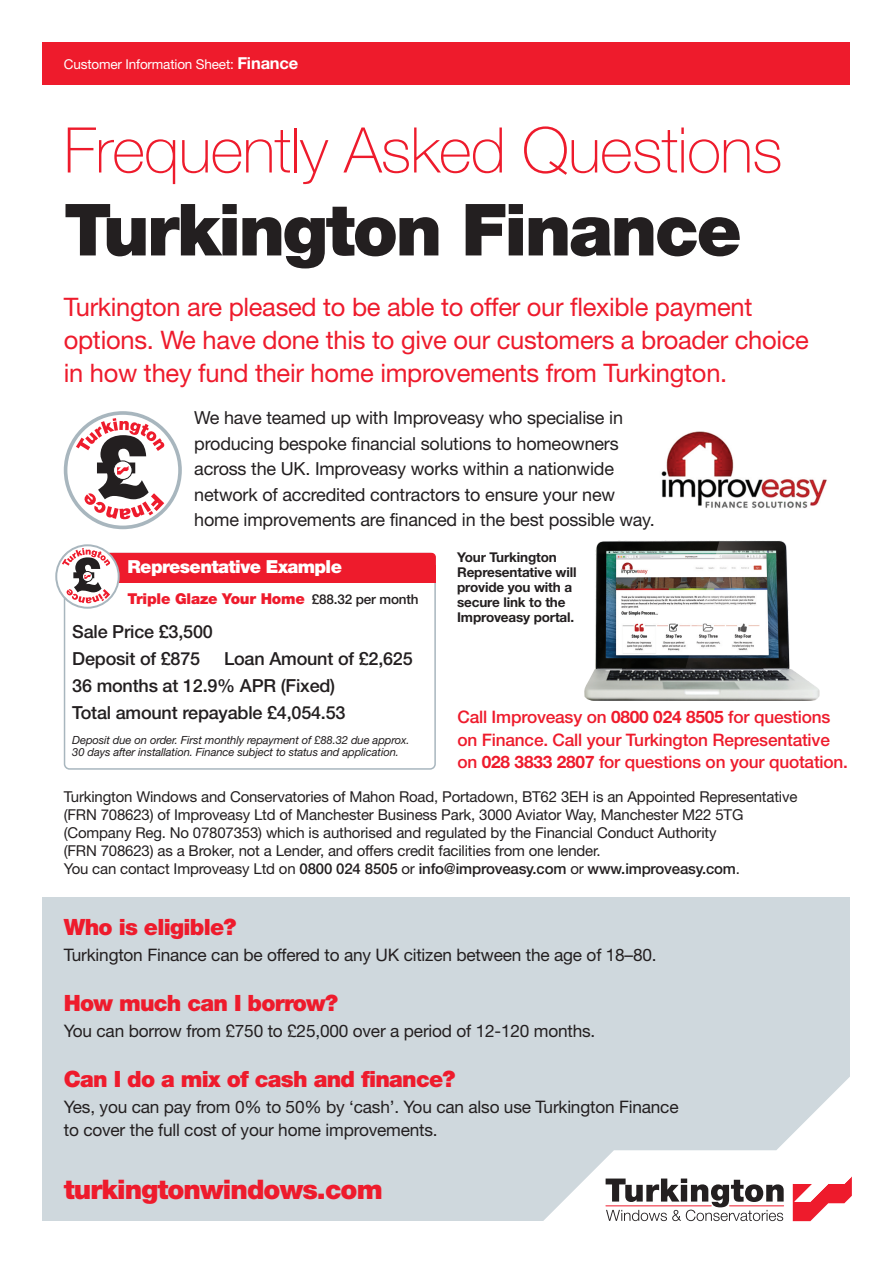
<style>
.page{position:relative;width:893px;height:1263px;background:#fff}
.page>*{position:absolute;margin:0;border:0;box-sizing:border-box;transform-origin:0 0}
.t1{font:900 72px "Helvetica Neue";letter-spacing:-.035em;color:#231f20}
.t2{font:100 63px "Helvetica Neue";letter-spacing:-.01em;color:#ee1b2c}
.t3{font:900 27px "Helvetica Neue";letter-spacing:-.035em;color:#ee1b2c}
.t4{font:25.5px/33px "Helvetica Neue";letter-spacing:-.01em;color:#ee1b2c}
.t5{font:900 22.5px "Helvetica Neue";letter-spacing:-.035em;color:#ee1b2c}
.t6{font:18px/25.5px "Helvetica Neue";letter-spacing:-.01em;color:#231f20}
.t7{font:500 18px/27px "Helvetica Neue";letter-spacing:-.01em;color:#231f20}
.t8{font:900 18px "Helvetica Neue";letter-spacing:-.035em;color:#fff}
.t9{font:17.25px/22.5px "Helvetica Neue";letter-spacing:-.01em;color:#231f20}
.t10{font:500 17.25px/22.5px "Helvetica Neue";letter-spacing:-.01em;color:#ee1b2c}
.t11{font:15px/18px "Helvetica Neue";letter-spacing:-.01em;color:#231f20}
.t12{font:900 15px "Helvetica Neue";letter-spacing:-.015em;color:#ee1b2c}
.t13{font:700 13.5px/15px "Helvetica Neue";letter-spacing:-.01em;color:#231f20}
.t14{font:13.5px "Helvetica Neue";letter-spacing:-.01em;color:#fff}
.t15{font:italic 11.25px/12px "Helvetica Neue";letter-spacing:-.01em;color:#231f20}
.s1{font-weight:700;font-size:16.5px}
.s2{font-weight:500;font-size:13.5px;color:#231f20}
.s3{font-weight:700}
.s4{font-weight:500}
</style>
<div class="page">
<div style="left:43px;top:897px;width:807px;height:323px;background:#cfd8dd"></div>
<div style="left:43px;top:43px;width:807px;height:42px;background:#ee1b2c"></div>
<svg style="left:517px;top:1077px;width:333px;height:145px"></svg>
<svg style="left:793px;top:1176px;width:59px;height:45px;background:#f68e97"></svg>
<svg style="left:606px;top:1178px;width:178px;height:43px;background:#b1aeae"></svg>
<hr style="left:729px;top:1205px;width:55px;height:1px;background:#ee1b2c">
<hr style="left:606px;top:1205px;width:105px;height:1px;background:#ee1b2c">
<img style="left:584px;top:540px;width:236px;height:161px">
<img style="left:661px;top:431px;width:166px;height:77px">
<svg style="left:64px;top:411px;width:118px;height:118px"></svg>
<div style="left:67px;top:415px;width:111px;height:111px;background:#fff;border-radius:50%"></div>
<svg style="left:76px;top:418px;width:89px;height:101px"></svg>
<svg style="left:64px;top:553px;width:372px;height:217px"></svg>
<div style="left:64px;top:553px;width:372px;height:17px;background:#ee1b2c;border-radius:4px"></div>
<div style="left:64px;top:566px;width:372px;height:17px;background:#ee1b2c"></div>
<svg style="left:55px;top:544px;width:65px;height:65px"></svg>
<div style="left:57px;top:546px;width:61px;height:61px;background:#fff;border-radius:50%"></div>
<svg style="left:62px;top:548px;width:48px;height:55px"></svg>
<p class="t14" style="left:64px;top:60px;width:236px">Customer Information Sheet: <span class="s1">Finance</span></p>
<h2 class="t2" style="left:64px;top:127px;width:720px">Frequently Asked Questions</h2>
<h1 class="t1" style="left:64px;top:204px;width:679px">Turkington Finance</h1>
<h3 class="t4" style="left:64px;top:293px;width:747px">Turkington are pleased to be able to offer our flexible payment options. We have done this to give our customers a broader choice in how they fund their home improvements from Turkington.</h3>
<p class="t6" style="left:194px;top:407px;width:462px">We have teamed up with Improveasy who specialise in producing bespoke financial solutions to homeowners across the UK. Improveasy works within a nationwide network of accredited contractors to ensure your new home improvements are financed in the best possible way.</p>
<p class="t8" style="left:128px;top:560px;width:216px">Representative Example</p>
<p class="t12" style="left:128px;top:593px;width:293px">Triple Glaze Your Home <span class="s2">£88.32 per month</span></p>
<p class="t7" style="left:72px;top:620px;width:142px">Sale Price £3,500<br>Deposit of £875</p>
<p class="t7" style="left:72px;top:647px;width:342px;text-indent:152px">Loan Amount of £2,625<br>36 months at 12.9% APR (Fixed)<br>Total amount repayable £4,054.53</p>
<p class="t15" style="left:72px;top:735px;width:339px">Deposit due on order. First monthly repayment of £88.32 due approx.<br>30 days after installation. Finance subject to status and application.</p>
<p class="t13" style="left:457px;top:551px;width:121px">Your Turkington<br>Representative will provide you with a secure link to the<br>Improveasy portal.</p>
<p class="t10" style="left:457px;top:707px;width:392px">Call Improveasy on <span class="s3">0800 024 8505</span> for questions on Finance. Call your Turkington Representative on <span class="s3">028 3833 2807</span> for questions on your quotation.</p>
<p class="t11" style="left:64px;top:789px;width:735px">Turkington Windows and Conservatories of Mahon Road, Portadown, BT62 3EH is an Appointed Representative (FRN 708623) of Improveasy Ltd of Manchester Business Park, 3000 Aviator Way, Manchester M22 5TG (Company Reg. No 07807353) which is authorised and regulated by the Financial Conduct Authority<br>(FRN 708623) as a Broker, not a Lender, and offers credit facilities from one lender.<br>You can contact Improveasy Ltd on <span class="s4">0800 024 8505</span> or <span class="s4">info@improveasy.com</span> or <span class="s4">www.improveasy.com</span>.</p>
<h3 class="t5" style="left:64px;top:918px;width:174px">Who is eligible?</h3>
<p class="t9" style="left:64px;top:946px;width:594px">Turkington Finance can be offered to any UK citizen between the age of 18–80.</p>
<h3 class="t5" style="left:64px;top:994px;width:276px">How much can I borrow?</h3>
<p class="t9" style="left:64px;top:1022px;width:533px">You can borrow from £750 to £25,000 over a period of 12-120 months.</p>
<h3 class="t5" style="left:64px;top:1070px;width:393px">Can I do a mix of cash and finance?</h3>
<p class="t9" style="left:64px;top:1098px;width:616px">Yes, you can pay from 0% to 50% by ‘cash’. You can also use Turkington Finance to cover the full cost of your home improvements.</p>
<h3 class="t3" style="left:64px;top:1180px;width:320px">turkingtonwindows.com</h3>
</div>
